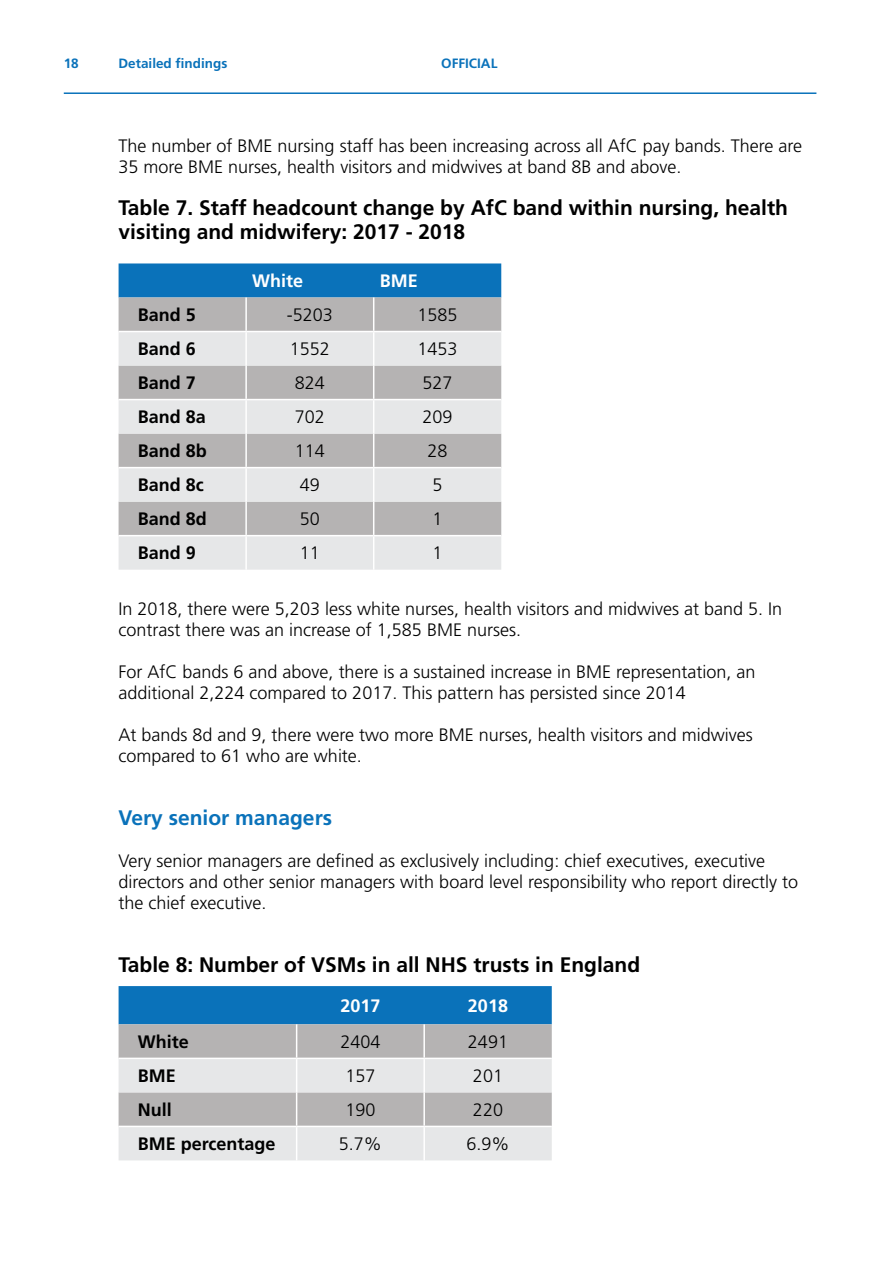
<style>
.page{position:relative;width:893px;height:1263px;background:#fff}
.page>*{position:absolute;margin:0;border:0;box-sizing:border-box;transform-origin:0 0}
.t1{font:700 21px/24px "Frutiger LT Std";color:#000}
.t2{font:700 21px "Frutiger LT Std";color:#0a72ba}
.t3{font:300 18px/21px "Frutiger LT Std";color:#000}
.t4{font:700 18px "Frutiger LT Std";color:#000}
.t5{font:700 18px "Frutiger LT Std";color:#fff}
.t6{font:700 13.5px "Frutiger LT Std";color:#0a72ba}
</style>
<div class="page">
<div style="left:119px;top:263px;width:382px;height:34px;background:#0a72ba"></div>
<div style="left:119px;top:297px;width:382px;height:34px;background:#b5b3b3"></div>
<svg style="left:119px;top:332px;width:382px;height:238px;background:#d1d1d1"></svg>
<hr style="left:374px;top:399px;width:127px;height:1px;background:#fff">
<hr style="left:374px;top:467px;width:127px;height:1px;background:#fff">
<hr style="left:374px;top:535px;width:127px;height:1px;background:#fff">
<hr style="left:373px;top:297px;width:1px;height:34px;background:#fff">
<hr style="left:373px;top:332px;width:1px;height:34px;background:#fff">
<hr style="left:373px;top:366px;width:1px;height:33px;background:#fff">
<hr style="left:373px;top:400px;width:1px;height:34px;background:#fff">
<hr style="left:373px;top:434px;width:1px;height:33px;background:#fff">
<hr style="left:373px;top:468px;width:1px;height:34px;background:#fff">
<hr style="left:373px;top:502px;width:1px;height:33px;background:#fff">
<hr style="left:373px;top:536px;width:1px;height:34px;background:#fff">
<hr style="left:246px;top:399px;width:128px;height:1px;background:#fff">
<hr style="left:246px;top:467px;width:128px;height:1px;background:#fff">
<hr style="left:246px;top:535px;width:128px;height:1px;background:#fff">
<hr style="left:245px;top:297px;width:2px;height:34px;background:#fff">
<hr style="left:245px;top:332px;width:2px;height:34px;background:#fff">
<hr style="left:245px;top:366px;width:2px;height:33px;background:#fff">
<hr style="left:245px;top:400px;width:2px;height:34px;background:#fff">
<hr style="left:245px;top:434px;width:2px;height:33px;background:#fff">
<hr style="left:245px;top:468px;width:2px;height:34px;background:#fff">
<hr style="left:245px;top:502px;width:2px;height:33px;background:#fff">
<hr style="left:245px;top:536px;width:2px;height:34px;background:#fff">
<hr style="left:119px;top:399px;width:127px;height:1px;background:#fff">
<hr style="left:119px;top:467px;width:127px;height:1px;background:#fff">
<hr style="left:119px;top:535px;width:127px;height:1px;background:#fff">
<svg style="left:119px;top:986px;width:433px;height:174px;background:#a2b9c9"></svg>
<hr style="left:296px;top:1024px;width:1px;height:33px;background:#fff">
<hr style="left:119px;top:1057px;width:178px;height:2px;background:#fff">
<hr style="left:297px;top:1057px;width:127px;height:2px;background:#fff">
<hr style="left:296px;top:1059px;width:1px;height:33px;background:#fff">
<hr style="left:296px;top:1092px;width:1px;height:34px;background:#fff">
<hr style="left:119px;top:1126px;width:178px;height:1px;background:#fff">
<hr style="left:297px;top:1126px;width:127px;height:1px;background:#fff">
<hr style="left:296px;top:1127px;width:1px;height:33px;background:#fff">
<hr style="left:423px;top:1024px;width:2px;height:33px;background:#fff">
<hr style="left:423px;top:1059px;width:2px;height:33px;background:#fff">
<hr style="left:423px;top:1092px;width:2px;height:34px;background:#fff">
<hr style="left:423px;top:1127px;width:2px;height:33px;background:#fff">
<hr style="left:424px;top:1057px;width:128px;height:2px;background:#fff">
<hr style="left:424px;top:1126px;width:128px;height:1px;background:#fff">
<hr style="left:64px;top:92px;width:752px;height:2px;background:#0a72ba">
<p class="t6" style="left:64px;top:56px;width:17px">18</p>
<p class="t6" style="left:119px;top:56px;width:110px">Detailed findings</p>
<p class="t6" style="left:441px;top:56px;width:58px">OFFICIAL</p>
<p class="t3" style="left:119px;top:136px;width:685px">The number of BME nursing staff has been increasing across all AfC pay bands. There are<br>35 more BME nurses, health visitors and midwives at band 8B and above.</p>
<p class="t1" style="left:119px;top:196px;width:671px">Table 7. Staff headcount change by AfC band within nursing, health visiting and midwifery: 2017 - 2018</p>
<p class="t5" style="left:252px;top:270px;width:53px">White</p>
<p class="t5" style="left:380px;top:270px;width:39px">BME</p>
<p class="t4" style="left:138px;top:304px;width:60px">Band 5</p>
<p class="t3" style="left:287px;top:305px;width:48px">-5203</p>
<p class="t3" style="left:417px;top:305px;width:42px">1585</p>
<p class="t4" style="left:138px;top:338px;width:60px">Band 6</p>
<p class="t3" style="left:290px;top:339px;width:42px">1552</p>
<p class="t3" style="left:417px;top:339px;width:42px">1453</p>
<p class="t4" style="left:138px;top:372px;width:60px">Band 7</p>
<p class="t3" style="left:295px;top:373px;width:32px">824</p>
<p class="t3" style="left:422px;top:373px;width:32px">527</p>
<p class="t4" style="left:138px;top:406px;width:70px">Band 8a</p>
<p class="t3" style="left:295px;top:407px;width:32px">702</p>
<p class="t3" style="left:422px;top:407px;width:32px">209</p>
<p class="t4" style="left:138px;top:440px;width:71px">Band 8b</p>
<p class="t3" style="left:295px;top:441px;width:32px">114</p>
<p class="t3" style="left:427px;top:441px;width:22px">28</p>
<p class="t4" style="left:138px;top:475px;width:68px">Band 8c</p>
<p class="t3" style="left:300px;top:475px;width:22px">49</p>
<p class="t3" style="left:432px;top:475px;width:12px">5</p>
<p class="t4" style="left:138px;top:509px;width:71px">Band 8d</p>
<p class="t3" style="left:300px;top:509px;width:22px">50</p>
<p class="t3" style="left:432px;top:509px;width:12px">1</p>
<p class="t4" style="left:138px;top:543px;width:60px">Band 9</p>
<p class="t3" style="left:300px;top:543px;width:22px">11</p>
<p class="t3" style="left:432px;top:543px;width:12px">1</p>
<p class="t3" style="left:119px;top:598px;width:665px">In 2018, there were 5,203 less white nurses, health visitors and midwives at band 5. In contrast there was an increase of 1,585 BME nurses.</p>
<p class="t3" style="left:119px;top:661px;width:638px">For AfC bands 6 and above, there is a sustained increase in BME representation, an additional 2,224 compared to 2017. This pattern has persisted since 2014</p>
<p class="t3" style="left:119px;top:724px;width:636px">At bands 8d and 9, there were two more BME nurses, health visitors and midwives compared to 61 who are white.</p>
<p class="t2" style="left:119px;top:805px;width:215px">Very senior managers</p>
<p class="t3" style="left:119px;top:850px;width:681px">Very senior managers are defined as exclusively including: chief executives, executive directors and other senior managers with board level responsibility who report directly to the chief executive.</p>
<p class="t1" style="left:119px;top:952px;width:523px">Table 8: Number of VSMs in all NHS trusts in England</p>
<p class="t5" style="left:340px;top:995px;width:42px">2017</p>
<p class="t5" style="left:468px;top:995px;width:42px">2018</p>
<p class="t4" style="left:138px;top:1031px;width:53px">White</p>
<p class="t3" style="left:340px;top:1032px;width:42px">2404</p>
<p class="t3" style="left:468px;top:1032px;width:42px">2491</p>
<p class="t4" style="left:138px;top:1065px;width:39px">BME</p>
<p class="t3" style="left:345px;top:1066px;width:32px">157</p>
<p class="t3" style="left:473px;top:1066px;width:32px">201</p>
<p class="t4" style="left:138px;top:1099px;width:36px">Null</p>
<p class="t3" style="left:345px;top:1100px;width:32px">190</p>
<p class="t3" style="left:473px;top:1100px;width:32px">220</p>
<p class="t4" style="left:138px;top:1133px;width:139px">BME percentage</p>
<p class="t3" style="left:339px;top:1134px;width:45px">5.7%</p>
<p class="t3" style="left:466px;top:1134px;width:45px">6.9%</p>
</div>
